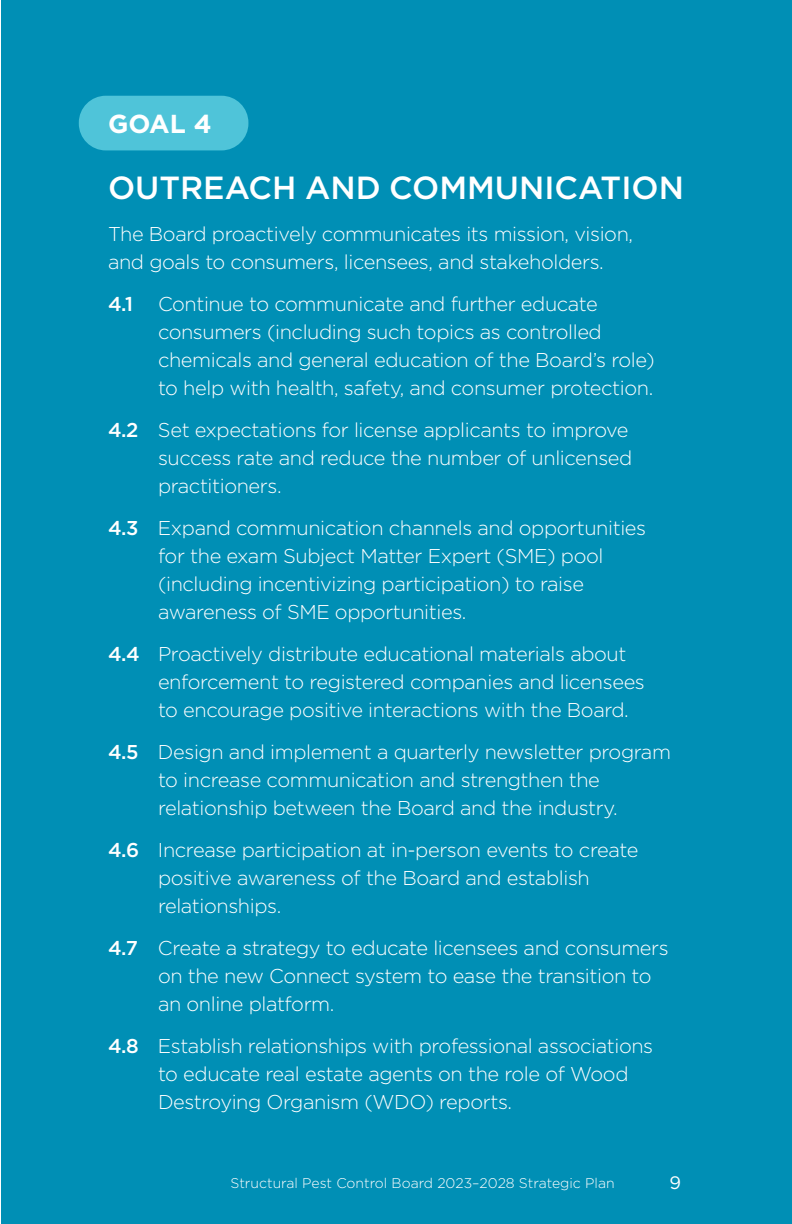
<style>
.page{position:relative;width:792px;height:1224px;background:#fff}
.page>*{position:absolute;margin:0;border:0;box-sizing:border-box;transform-origin:0 0}
.Paragraph_Style_1{font:500 32px "Gotham";color:#fff}
.Paragraph_Style_1-2{font:700 26px "Gotham";color:#fff}
.Paragraph_Style_1-3{font:300 20px/28px "Gotham";letter-spacing:-.02em;color:#fff}
.t1{font:18px "Gotham";color:#fff}
.Bullets{font:300 14px "Gotham";color:#fff}
.s1{font-weight:500}
</style>
<div class="page">
<div style="left:1px;top:0;width:791px;height:1224px;background:#008fb5"></div>
<div style="left:79px;top:96px;width:169px;height:54px;background:#4fc4d9;border-radius:27px"></div>
<p class="Paragraph_Style_1-2" style="left:108px;top:109px;width:105px">GOAL 4</p>
<p class="Paragraph_Style_1" style="left:108px;top:169px;width:577px">OUTREACH AND COMMUNICATION</p>
<p class="Paragraph_Style_1-3" style="left:108px;top:219px;width:527px">The Board proactively communicates its mission, vision, and goals to consumers, licensees, and stakeholders.</p>
<p class="Paragraph_Style_1-3" style="left:158px;top:289px;width:498px;text-indent:-50px"><span class="s1">4.1</span> Continue to communicate and further educate consumers (including such topics as controlled chemicals and general education of the Board’s role) to help with health, safety, and consumer protection.</p>
<p class="Paragraph_Style_1-3" style="left:158px;top:415px;width:476px;text-indent:-50px"><span class="s1">4.2</span> Set expectations for license applicants to improve success rate and reduce the number of unlicensed practitioners.</p>
<p class="Paragraph_Style_1-3" style="left:158px;top:513px;width:490px;text-indent:-50px"><span class="s1">4.3</span> Expand communication channels and opportunities for the exam Subject Matter Expert (SME) pool (including incentivizing participation) to raise awareness of SME opportunities.</p>
<p class="Paragraph_Style_1-3" style="left:158px;top:639px;width:488px;text-indent:-50px"><span class="s1">4.4</span> Proactively distribute educational materials about enforcement to registered companies and licensees to encourage positive interactions with the Board.</p>
<p class="Paragraph_Style_1-3" style="left:158px;top:737px;width:515px;text-indent:-50px"><span class="s1">4.5</span> Design and implement a quarterly newsletter program to increase communication and strengthen the relationship between the Board and the industry.</p>
<p class="Paragraph_Style_1-3" style="left:158px;top:835px;width:482px;text-indent:-50px"><span class="s1">4.6</span> Increase participation at in-person events to create positive awareness of the Board and establish relationships.</p>
<p class="Paragraph_Style_1-3" style="left:158px;top:933px;width:512px;text-indent:-50px"><span class="s1">4.7</span> Create a strategy to educate licensees and consumers on the new Connect system to ease the transition to an online platform.</p>
<p class="Paragraph_Style_1-3" style="left:158px;top:1031px;width:497px;text-indent:-50px"><span class="s1">4.8</span> Establish relationships with professional associations to educate real estate agents on the role of Wood<br>Destroying Organism (WDO) reports.</p>
<p class="Bullets" style="left:230px;top:1175px;width:386px">Structural Pest Control Board 2023–2028 Strategic Plan</p>
<p class="t1" style="left:669px;top:1173px;width:13px">9</p>
</div>
